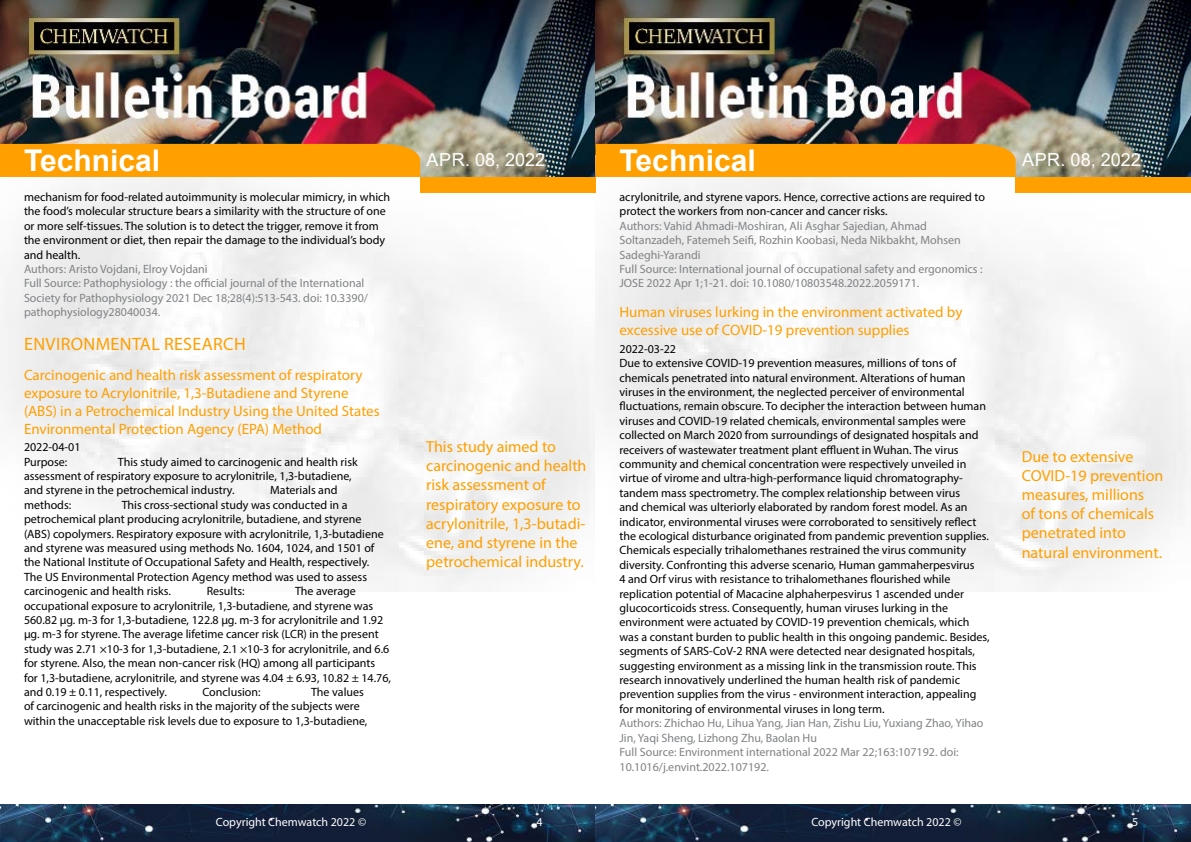
<style>
.page{position:relative;width:1191px;height:842px;background:#fff}
.page>*{position:absolute;margin:0;border:0;box-sizing:border-box;transform-origin:0 0}
.t1{font:700 30px "Arial";color:#fff}
.t2{font:18px "Arial";color:#fff}
.t3{font:18px "Myriad Pro";letter-spacing:.02em;color:#ff9f00}
.t4{font:16px/19.2px "Myriad Pro";color:#ff9f00}
.t5{font:15px/18px "Myriad Pro";color:#ff9f00}
.t6{font:12px/14.4px "Myriad Pro";color:#000}
.t7{font:12px/14.4px "Myriad Pro";color:#808285}
.t8{font:12px "Myriad Pro";color:#fff}
</style>
<div class="page">
<img style="left:0;top:0;width:1191px;height:592px">
<div style="left:420px;top:177px;width:175px;height:15px;background:#ff9f00"></div>
<div style="left:1015px;top:177px;width:176px;height:15px;background:#ff9f00"></div>
<div style="left:0;top:144px;width:420px;height:33px;background:#ff9f00"></div>
<div style="left:595px;top:144px;width:420px;height:33px;background:#ff9f00"></div>
<img style="left:0;top:804px;width:1191px;height:38px">
<h1 class="t1" style="left:24px;top:139px;width:138px">Technical</h1>
<h1 class="t1" style="left:619px;top:139px;width:138px">Technical</h1>
<p class="t6" style="left:24px;top:190px;width:368px">mechanism for food-related autoimmunity is molecular mimicry, in which the food’s molecular structure bears a similarity with the structure of one or more self-tissues. The solution is to detect the trigger, remove it from the environment or diet, then repair the damage to the individual’s body and health.</p>
<p class="t7" style="left:24px;top:262px;width:345px">Authors: Aristo Vojdani, Elroy Vojdani<br>Full Source: Pathophysiology : the official journal of the International Society for Pathophysiology 2021 Dec 18;28(4):513-543. doi: 10.3390/ pathophysiology28040034.</p>
<h2 class="t3" style="left:24px;top:333px;width:223px">ENVIRONMENTAL RESEARCH</h2>
<p class="t5" style="left:24px;top:366px;width:357px">Carcinogenic and health risk assessment of respiratory exposure to Acrylonitrile, 1,3-Butadiene and Styrene (ABS) in a Petrochemical Industry Using the United States Environmental Protection Agency (EPA) Method</p>
<p class="t6" style="left:24px;top:440px;width:58px">2022-04-01<br>Purpose:</p>
<h2 class="t2" style="left:426px;top:148px;width:120px">Apr. 08, 2022</h2>
<h2 class="t2" style="left:1022px;top:148px;width:120px">Apr. 08, 2022</h2>
<p class="t6" style="left:619px;top:190px;width:367px">acrylonitrile, and styrene vapors. Hence, corrective actions are required to protect the workers from non-cancer and cancer risks.</p>
<p class="t7" style="left:619px;top:218px;width:365px">Authors: Vahid Ahmadi-Moshiran, Ali Asghar Sajedian, Ahmad Soltanzadeh, Fatemeh Seifi, Rozhin Koobasi, Neda Nikbakht, Mohsen Sadeghi-Yarandi<br>Full Source: International journal of occupational safety and ergonomics :<br>JOSE 2022 Apr 1;1-21. doi: 10.1080/10803548.2022.2059171.</p>
<p class="t5" style="left:619px;top:303px;width:344px">Human viruses lurking in the environment activated by excessive use of COVID-19 prevention supplies</p>
<p class="t6" style="left:619px;top:341px;width:372px">2022-03-22<br>Due to extensive COVID-19 prevention measures, millions of tons of chemicals penetrated into natural environment. Alterations of human viruses in the environment, the neglected perceiver of environmental fluctuations, remain obscure. To decipher the interaction between human viruses and COVID-19 related chemicals, environmental samples were collected on March 2020 from surroundings of designated hospitals and receivers of wastewater treatment plant effluent in Wuhan. The virus community and chemical concentration were respectively unveiled in virtue of virome and ultra-high-performance liquid chromatography&shy;tandem mass spectrometry. The complex relationship between virus<br>and chemical was ulteriorly elaborated by random forest model. As an indicator, environmental viruses were corroborated to sensitively reflect the ecological disturbance originated from pandemic prevention supplies.<br>Chemicals especially trihalomethanes restrained the virus community diversity. Confronting this adverse scenario, Human gammaherpesvirus<br>4 and Orf virus with resistance to trihalomethanes flourished while replication potential of Macacine alphaherpesvirus 1 ascended under glucocorticoids stress. Consequently, human viruses lurking in the environment were actuated by COVID-19 prevention chemicals, which was a constant burden to public health in this ongoing pandemic. Besides, segments of SARS-CoV-2 RNA were detected near designated hospitals, suggesting environment as a missing link in the transmission route. This research innovatively underlined the human health risk of pandemic prevention supplies from the virus - environment interaction, appealing for monitoring of environmental viruses in long term.</p>
<p class="t7" style="left:619px;top:716px;width:365px">Authors: Zhichao Hu, Lihua Yang, Jian Han, Zishu Liu, Yuxiang Zhao, Yihao Jin, Yaqi Sheng, Lizhong Zhu, Baolan Hu<br>Full Source: Environment international 2022 Mar 22;163:107192. doi:<br>10.1016/j.envint.2022.107192.</p>
<h3 class="t4" style="left:426px;top:437px;width:162px">This study aimed to carcinogenic and health risk assessment of respiratory exposure to acrylonitrile, 1,3-butadi&shy;ene, and styrene in the petrochemical industry.</h3>
<h3 class="t4" style="left:1021px;top:446px;width:143px">Due to extensive<br>COVID-19 prevention measures, millions<br>of tons of chemicals penetrated into natural environment.</h3>
<p class="t6" style="left:24px;top:454px;width:335px;text-indent:94px">This study aimed to carcinogenic and health risk assessment of respiratory exposure to acrylonitrile, 1,3-butadiene, and styrene in the petrochemical industry.</p>
<p class="t6" style="left:270px;top:483px;width:69px">Materials and</p>
<p class="t6" style="left:24px;top:497px;width:361px;text-indent:98px">This cross-sectional study was conducted in a petrochemical plant producing acrylonitrile, butadiene, and styrene (ABS) copolymers. Respiratory exposure with acrylonitrile, 1,3-butadiene and styrene was measured using methods No. 1604, 1024, and 1501 of the National Institute of Occupational Safety and Health, respectively.<br>The US Environmental Protection Agency method was used to assess carcinogenic and health risks.</p>
<p class="t6" style="left:24px;top:497px;width:49px">methods:</p>
<p class="t6" style="left:24px;top:584px;width:368px;text-indent:271px">The average occupational exposure to acrylonitrile, 1,3-butadiene, and styrene was 560.82 μg. m-3 for 1,3-butadiene, 122.8 μg. m-3 for acrylonitrile and 1.92 μg. m-3 for styrene. The average lifetime cancer risk (LCR) in the present study was 2.71 ×10-3 for 1,3-butadiene, 2.1 ×10-3 for acrylonitrile, and 6.6 for styrene. Also, the mean non-cancer risk (HQ) among all participants for 1,3-butadiene, acrylonitrile, and styrene was 4.04 ± 6.93, 10.82 ± 14.76, and 0.19 ± 0.11, respectively.</p>
<p class="t6" style="left:207px;top:584px;width:39px">Results:</p>
<p class="t6" style="left:24px;top:685px;width:345px;text-indent:287px">The values of carcinogenic and health risks in the majority of the subjects were within the unacceptable risk levels due to exposure to 1,3-butadiene,</p>
<p class="t6" style="left:202px;top:685px;width:60px">Conclusion:</p>
<p class="t8" style="left:216px;top:815px;width:152px">Copyright Chemwatch 2022 ©</p>
<p class="t8" style="left:536px;top:815px;width:8px">4</p>
<p class="t8" style="left:811px;top:815px;width:152px">Copyright Chemwatch 2022 ©</p>
<p class="t8" style="left:1132px;top:815px;width:8px">5</p>
</div>
